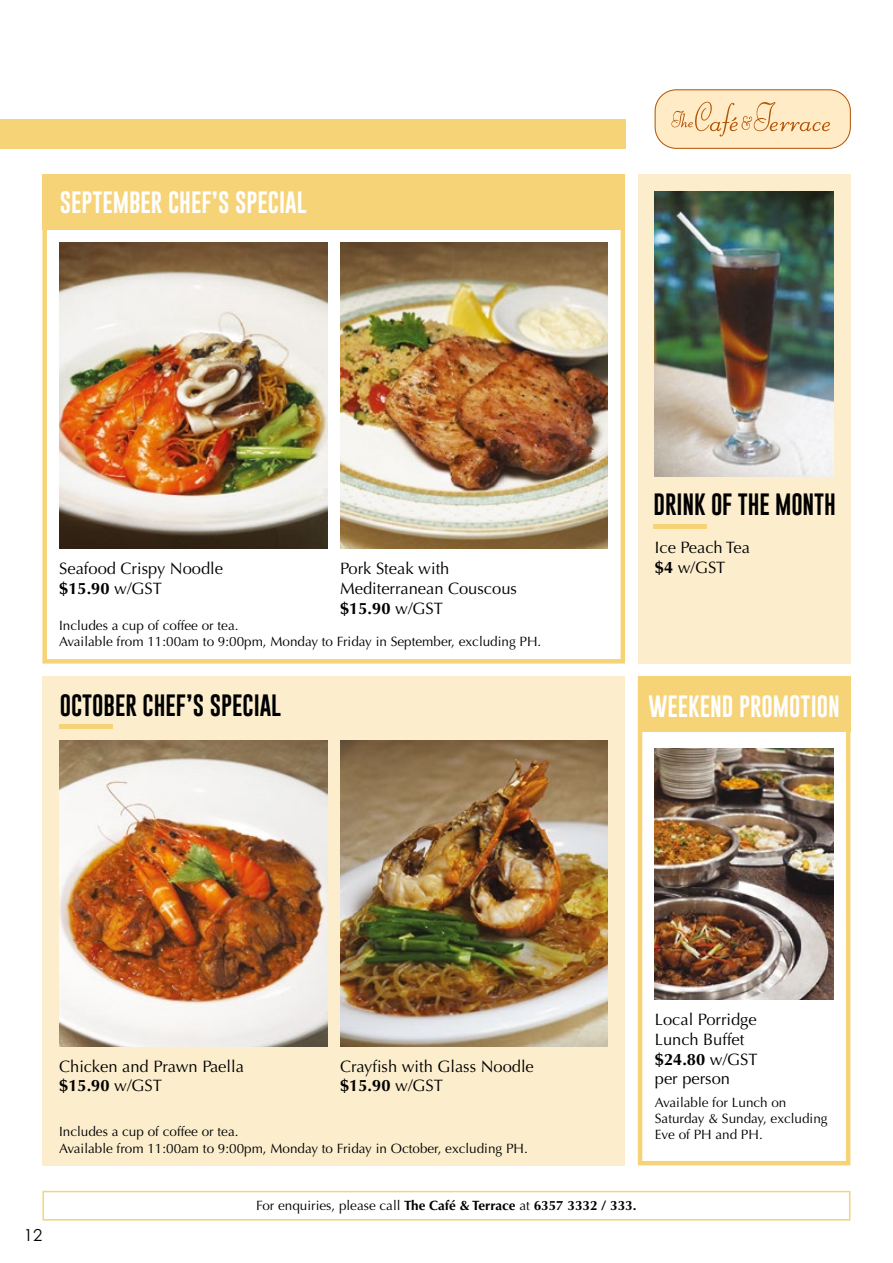
<style>
.page{position:relative;width:893px;height:1263px;background:#fff}
.page>*{position:absolute;margin:0;border:0;box-sizing:border-box;transform-origin:0 0}
.t1{font:22.5px "Gobold";color:#fff}
.t2{font:22.5px "Gobold";color:#000}
.t3{font:16.5px/19.8px "Optima";color:#000}
.t4{font:16.5px "Century Gothic Pro";color:#000}
.t5{font:13.5px/16.2px "Optima";color:#000}
.t6{font:700 13.5px "Optima";color:#000}
.s1{font-weight:700}
.s2{font-weight:400}
</style>
<div class="page">
<svg style="left:42px;top:230px;width:583px;height:434px"></svg>
<div style="left:42px;top:676px;width:583px;height:489px;background:#fceecd"></div>
<div style="left:42px;top:174px;width:583px;height:56px;background:#f6d377"></div>
<div style="left:0;top:119px;width:625px;height:30px;background:#f6d377"></div>
<svg style="left:42px;top:1191px;width:808px;height:29px"></svg>
<div style="left:59px;top:724px;width:53px;height:5px;background:#f6d377"></div>
<svg style="left:655px;top:89px;width:196px;height:60px;background:#f7ddb6"></svg>
<div style="left:638px;top:174px;width:212px;height:490px;background:#fceecd"></div>
<img style="left:655px;top:191px;width:178px;height:285px">
<img style="left:638px;top:732px;width:212px;height:433px">
<div style="left:638px;top:676px;width:212px;height:56px;background:#f6d377"></div>
<img style="left:60px;top:242px;width:267px;height:307px">
<img style="left:340px;top:242px;width:268px;height:307px">
<img style="left:60px;top:740px;width:267px;height:306px">
<img style="left:340px;top:740px;width:268px;height:306px">
<div style="left:654px;top:524px;width:53px;height:5px;background:#f6d377"></div>
<h1 class="t1" style="left:60px;top:188px;width:249px">SEPTEMBER CHEF’S SPECIAL</h1>
<p class="t3" style="left:59px;top:559px;width:165px">Seafood Crispy Noodle <span class="s1">$15.90</span> w/GST</p>
<p class="t5" style="left:59px;top:617px;width:484px">Includes a cup of coffee or tea.<br>Available from 11:00am to 9:00pm, Monday to Friday in September, excluding PH.</p>
<p class="t3" style="left:340px;top:559px;width:178px">Pork Steak with<br>Mediterranean Couscous <span class="s1">$15.90</span> w/GST</p>
<h1 class="t2" style="left:654px;top:490px;width:184px">DRINK OF THE MONTH</h1>
<p class="t3" style="left:655px;top:538px;width:97px">Ice Peach Tea <span class="s1">$4</span> w/GST</p>
<h1 class="t2" style="left:60px;top:690px;width:223px">OCTOBER CHEF’S SPECIAL</h1>
<h1 class="t1" style="left:648px;top:691px;width:193px">WEEKEND PROMOTION</h1>
<p class="t4" style="left:24px;top:1225px;width:20px">12</p>
<p class="t3" style="left:59px;top:1056px;width:186px">Chicken and Prawn Paella <span class="s1">$15.90</span> w/GST</p>
<p class="t3" style="left:340px;top:1056px;width:195px">Crayfish with Glass Noodle <span class="s1">$15.90</span> w/GST</p>
<p class="t5" style="left:59px;top:1124px;width:470px">Includes a cup of coffee or tea.<br>Available from 11:00am to 9:00pm, Monday to Friday in October, excluding PH.</p>
<p class="t6" style="left:256px;top:1198px;width:382px"><span class="s2">For enquiries, please call</span> The Café &amp; Terrace <span class="s2">at</span> 6357 3332 / 333.</p>
<p class="t3" style="left:655px;top:1010px;width:104px">Local Porridge<br>Lunch Buffet <span class="s1">$24.80</span> w/GST per person</p>
<p class="t5" style="left:655px;top:1094px;width:174px">Available for Lunch on<br>Saturday &amp; Sunday, excluding<br>Eve of PH and PH.</p>
</div>
